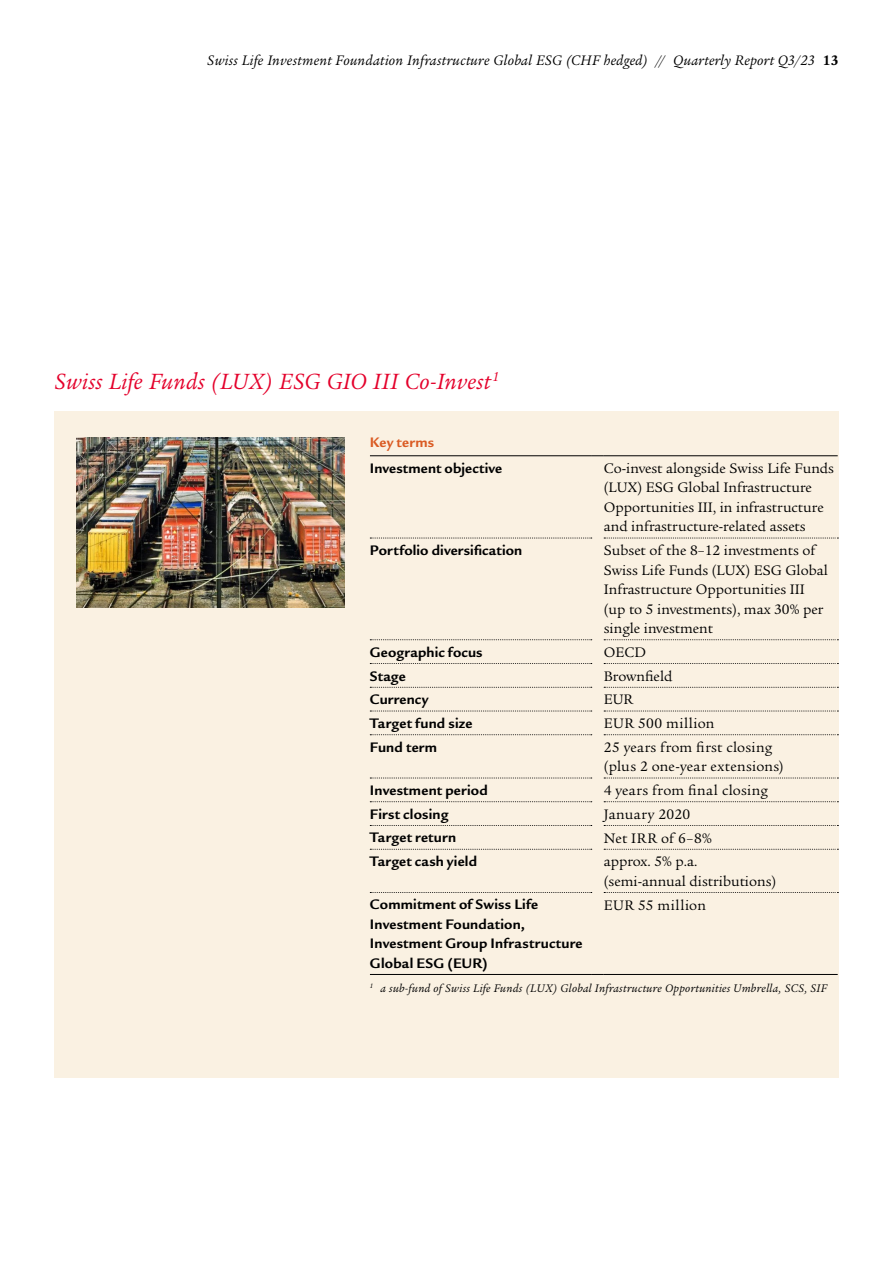
<style>
.page{position:relative;width:893px;height:1263px;background:#fff}
.page>*{position:absolute;margin:0;border:0;box-sizing:border-box;transform-origin:0 0}
.t1{font:italic 24px "Legacy Serif ITC Pro";letter-spacing:.005em;color:#e4002b}
.Book_10_13pt_K{font:15px/19.5px "Legacy Serif ITC Pro";color:#000}
.Bold_10_13pt_K{font:700 15px/19.5px "Legacy Sans ITC Pro";letter-spacing:.015em;color:#000}
.t2{font:italic 15px "Legacy Serif ITC Pro";letter-spacing:.02em;color:#000}
.Book_10_13pt_K-2{font:15px "Legacy Serif ITC Pro";letter-spacing:.025em;color:#000}
.Book_10_13pt_K-3{font:15px "Legacy Serif ITC Pro";letter-spacing:.035em;color:#000}
.TabTitel_9_12_Farbe{font:700 15px "Legacy Sans ITC Pro";letter-spacing:.02em;color:#da5b23}
.Fussnoten_kursiv{font:italic 12px "Legacy Serif ITC Pro";letter-spacing:.025em;color:#000}
.s1{font-weight:700;font-style:normal}
</style>
<div class="page">
<div style="left:54px;top:411px;width:784px;height:666px;background:#faf1e2"></div>
<img style="left:77px;top:438px;width:267px;height:170px">
<svg style="left:370px;top:538px;width:222px;height:1px"></svg>
<svg style="left:604px;top:538px;width:234px;height:1px"></svg>
<svg style="left:370px;top:639px;width:222px;height:1px"></svg>
<svg style="left:604px;top:639px;width:234px;height:1px"></svg>
<svg style="left:370px;top:687px;width:222px;height:1px"></svg>
<svg style="left:604px;top:687px;width:234px;height:1px"></svg>
<svg style="left:370px;top:711px;width:222px;height:1px"></svg>
<svg style="left:604px;top:711px;width:234px;height:1px"></svg>
<svg style="left:370px;top:734px;width:222px;height:1px"></svg>
<svg style="left:604px;top:734px;width:234px;height:1px"></svg>
<svg style="left:370px;top:778px;width:222px;height:1px"></svg>
<svg style="left:604px;top:778px;width:234px;height:1px"></svg>
<svg style="left:370px;top:801px;width:222px;height:1px"></svg>
<svg style="left:604px;top:801px;width:234px;height:1px"></svg>
<svg style="left:370px;top:825px;width:222px;height:1px"></svg>
<svg style="left:604px;top:825px;width:234px;height:1px"></svg>
<svg style="left:370px;top:849px;width:222px;height:1px"></svg>
<svg style="left:604px;top:849px;width:234px;height:1px"></svg>
<svg style="left:370px;top:892px;width:222px;height:1px"></svg>
<svg style="left:604px;top:892px;width:234px;height:1px"></svg>
<hr style="left:370px;top:455px;width:221px;height:1px;background:#000">
<hr style="left:604px;top:455px;width:234px;height:1px;background:#000">
<svg style="left:591px;top:455px;width:13px;height:1px"></svg>
<hr style="left:370px;top:974px;width:221px;height:1px;background:#000">
<svg style="left:591px;top:974px;width:13px;height:1px"></svg>
<hr style="left:604px;top:974px;width:234px;height:1px;background:#000">
<svg style="left:370px;top:663px;width:222px;height:1px"></svg>
<svg style="left:604px;top:663px;width:234px;height:1px"></svg>
<p class="t2" style="left:207px;top:51px;width:633px">Swiss Life Investment Foundation Infrastructure Global ESG (CHF hedged) // Quarterly Report Q3/23 <span class="s1">13</span></p>
<h2 class="t1" style="left:54px;top:366px;width:446px">Swiss Life Funds (LUX) ESG GIO III Co-Invest <sup>1</sup></h2>
<p class="TabTitel_9_12_Farbe" style="left:370px;top:433px;width:66px">Key terms</p>
<p class="Bold_10_13pt_K" style="left:370px;top:458px;width:134px">Investment objective</p>
<p class="Book_10_13pt_K" style="left:604px;top:458px;width:232px">Co-invest alongside Swiss Life Funds (LUX) ESG Global Infrastructure Opportunities III, in infrastructure and infrastructure-related assets</p>
<p class="Bold_10_13pt_K" style="left:370px;top:540px;width:154px">Portfolio diversification</p>
<p class="Book_10_13pt_K" style="left:604px;top:540px;width:226px">Subset of the 8–12 investments of<br>Swiss Life Funds (LUX) ESG Global<br>Infrastructure Opportunities III (up to 5 investments), max 30% per single investment</p>
<p class="Bold_10_13pt_K" style="left:370px;top:642px;width:114px">Geographic focus</p>
<p class="Book_10_13pt_K" style="left:604px;top:642px;width:44px">OECD</p>
<p class="Bold_10_13pt_K" style="left:370px;top:666px;width:37px">Stage</p>
<p class="Book_10_13pt_K" style="left:604px;top:666px;width:70px">Brownfield</p>
<p class="Bold_10_13pt_K" style="left:370px;top:690px;width:60px">Currency</p>
<p class="Book_10_13pt_K" style="left:604px;top:690px;width:31px">EUR</p>
<p class="Bold_10_13pt_K" style="left:370px;top:713px;width:104px">Target fund size</p>
<p class="Book_10_13pt_K-3" style="left:604px;top:714px;width:112px">EUR 500 million</p>
<p class="Bold_10_13pt_K" style="left:370px;top:737px;width:69px">Fund term</p>
<p class="Book_10_13pt_K" style="left:604px;top:737px;width:181px">25 years from first closing (plus 2 one-year extensions)</p>
<p class="Bold_10_13pt_K" style="left:370px;top:780px;width:119px">Investment period</p>
<p class="Book_10_13pt_K-2" style="left:604px;top:781px;width:166px">4 years from final closing</p>
<p class="Bold_10_13pt_K" style="left:370px;top:804px;width:80px">First closing</p>
<p class="Book_10_13pt_K-2" style="left:604px;top:805px;width:88px">January 2020</p>
<p class="Bold_10_13pt_K" style="left:370px;top:828px;width:88px">Target return</p>
<p class="Book_10_13pt_K" style="left:604px;top:828px;width:110px">Net IRR of 6–8%</p>
<p class="Bold_10_13pt_K" style="left:370px;top:852px;width:109px">Target cash yield</p>
<p class="Book_10_13pt_K" style="left:604px;top:852px;width:174px">approx. 5% p.a. (semi-annual distributions)</p>
<p class="Bold_10_13pt_K" style="left:370px;top:895px;width:214px">Commitment of Swiss Life<br>Investment Foundation,<br>Investment Group Infrastructure<br>Global ESG (EUR)</p>
<p class="Book_10_13pt_K-3" style="left:604px;top:896px;width:104px">EUR 55 million</p>
<p class="Fussnoten_kursiv" style="left:370px;top:981px;width:459px"><sup>1</sup> a sub-fund of Swiss Life Funds (LUX) Global Infrastructure Opportunities Umbrella, SCS, SIF</p>
</div>
